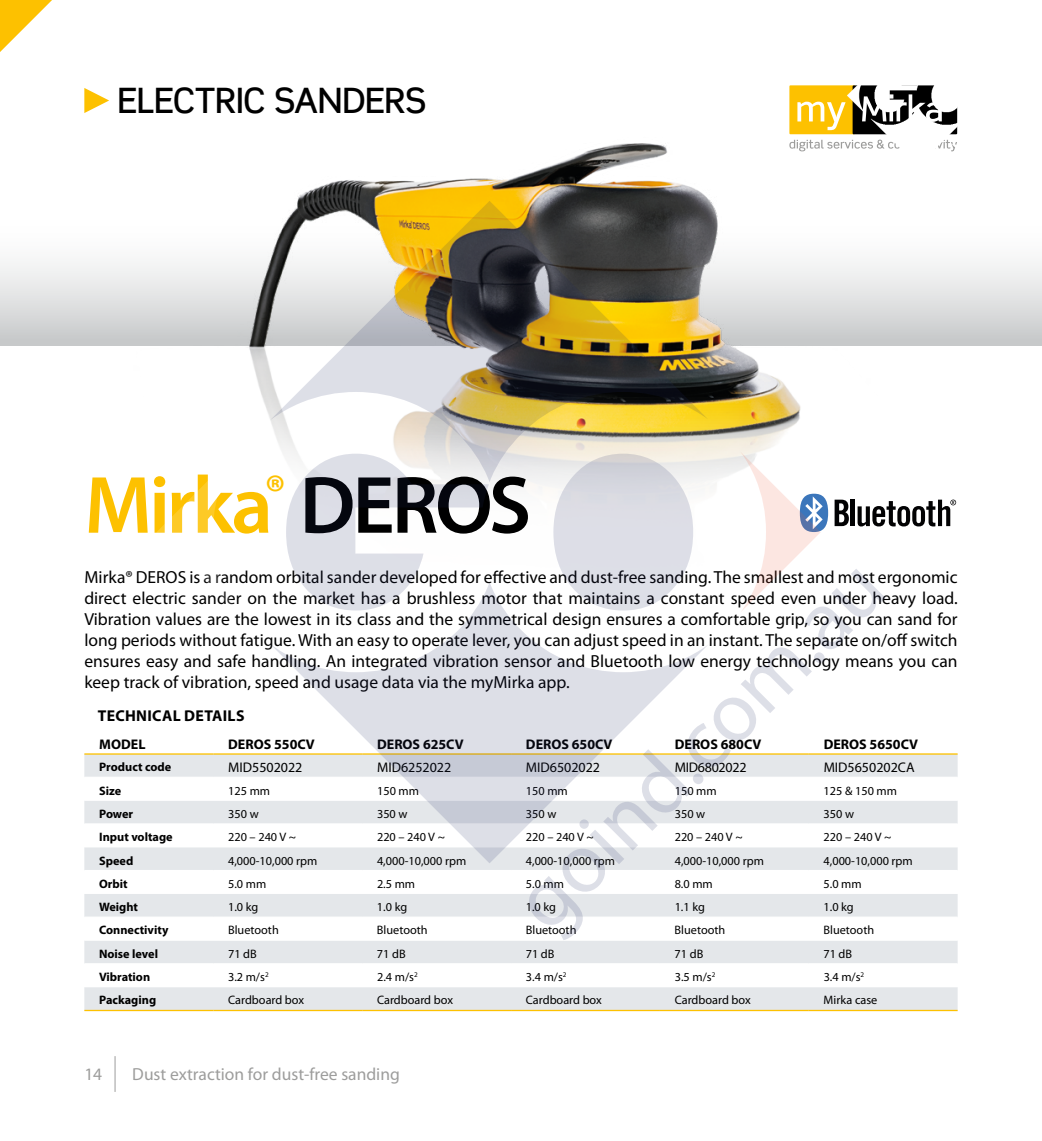
<style>
.page{position:relative;width:1042px;height:1141px;background:#fff}
.page>*{position:absolute;margin:0;border:0;box-sizing:border-box;transform-origin:0 0}
.t1{font:600 81.9px "Myriad Pro";letter-spacing:-.04em;color:#fdc100}
.t2{font:500 35px "Scene Pro";letter-spacing:-.015em;color:#000}
.t3{font:17.5px/21px "Myriad Pro";color:#000;text-align:justify}
.t4{font:17.5px "Myriad Pro";color:#9d9d9c}
.t5{font:700 15.75px "Myriad Pro";letter-spacing:.02em;color:#000}
.t6{font:700 14px "Myriad Pro";color:#000}
.t7{font:14px "Myriad Pro";color:#000}
.t8{font:14px "Myriad Pro";letter-spacing:-.02em;color:#000}
.t9{font:12.25px "Myriad Pro";color:#000}
.t10{font:700 12.25px "Myriad Pro";color:#000}
.s1{color:#000}
</style>
<div class="page">
<img style="left:0;top:134px;width:1042px;height:369px">
<svg style="left:84px;top:88px;width:25px;height:25px"></svg>
<div style="left:84px;top:755px;width:873px;height:255px;background:#e4e7ea"></div>
<svg style="left:84px;top:778px;width:873px;height:209px"></svg>
<hr style="left:84px;top:777px;width:129px;height:1px;background:#fff">
<hr style="left:213px;top:777px;width:149px;height:1px;background:#fff">
<hr style="left:809px;top:777px;width:148px;height:1px;background:#fff">
<hr style="left:84px;top:823px;width:129px;height:2px;background:#fff">
<hr style="left:213px;top:823px;width:149px;height:2px;background:#fff">
<hr style="left:809px;top:823px;width:148px;height:2px;background:#fff">
<hr style="left:84px;top:870px;width:129px;height:1px;background:#fff">
<hr style="left:213px;top:870px;width:149px;height:1px;background:#fff">
<hr style="left:362px;top:870px;width:149px;height:1px;background:#fff">
<hr style="left:511px;top:870px;width:149px;height:1px;background:#fff">
<hr style="left:809px;top:870px;width:148px;height:1px;background:#fff">
<hr style="left:84px;top:917px;width:129px;height:1px;background:#fff">
<hr style="left:213px;top:917px;width:149px;height:1px;background:#fff">
<hr style="left:362px;top:917px;width:149px;height:1px;background:#fff">
<hr style="left:511px;top:917px;width:149px;height:1px;background:#fff">
<hr style="left:809px;top:917px;width:148px;height:1px;background:#fff">
<hr style="left:84px;top:963px;width:129px;height:1px;background:#fff">
<hr style="left:213px;top:963px;width:149px;height:1px;background:#fff">
<hr style="left:362px;top:963px;width:149px;height:1px;background:#fff">
<hr style="left:511px;top:963px;width:149px;height:1px;background:#fff">
<hr style="left:660px;top:963px;width:149px;height:1px;background:#fff">
<hr style="left:809px;top:963px;width:148px;height:1px;background:#fff">
<hr style="left:84px;top:753px;width:129px;height:2px;background:#fdc100">
<hr style="left:213px;top:753px;width:149px;height:2px;background:#fdc100">
<hr style="left:809px;top:753px;width:148px;height:2px;background:#fdc100">
<hr style="left:84px;top:1010px;width:129px;height:1px;background:#fdc100">
<hr style="left:213px;top:1010px;width:149px;height:1px;background:#fdc100">
<hr style="left:362px;top:1010px;width:149px;height:1px;background:#fdc100">
<hr style="left:511px;top:1010px;width:149px;height:1px;background:#fdc100">
<hr style="left:660px;top:1010px;width:149px;height:1px;background:#fdc100">
<hr style="left:809px;top:1010px;width:148px;height:1px;background:#fdc100">
<div style="left:789px;top:85px;width:66px;height:49px;background:#fdc100"></div>
<svg style="left:797px;top:102px;width:48px;height:28px"></svg>
<svg style="left:789px;top:140px;width:59px;height:11px"></svg>
<svg style="left:0;top:0;width:52px;height:52px"></svg>
<img style="left:1041px;top:356px;width:1px;height:147px">
<hr style="left:115px;top:1056px;width:1px;height:36px;background:#9d9d9c">
<img style="left:848px;top:85px;width:156px;height:96px">
<svg style="left:270px;top:201px;width:438px;height:281px;background:#a49a78"></svg>
<svg style="left:270px;top:582px;width:256px;height:281px;fill:#e4e7ea"></svg>
<svg style="left:286px;top:454px;width:203px;height:157px"></svg>
<svg style="left:156px;top:450px;width:84px;height:53px"></svg>
<svg style="left:526px;top:451px;width:430px;height:489px"></svg>
<h2 class="t2" style="left:118px;top:79px;width:310px">ELECTRIC SANDERS</h2>
<h1 class="t1" style="left:84px;top:453px;width:448px">Mirka<sup>®</sup> <span class="s1">DEROS</span></h1>
<p class="t3" style="left:84px;top:566px;width:875px">Mirka® DEROS is a random orbital sander developed for effective and dust-free sanding. The smallest and most ergonomic direct electric sander on the market has a brushless motor that maintains a constant speed even under heavy load.<br>Vibration values are the lowest in its class and the symmetrical design ensures a comfortable grip, so you can sand for long periods without fatigue. With an easy to operate lever, you can adjust speed in an instant. The separate on/off switch ensures easy and safe handling. An integrated vibration sensor and Bluetooth low energy technology means you can keep track of vibration, speed and usage data via the myMirka app.</p>
<p class="t5" style="left:98px;top:706px;width:148px">TECHNICAL DETAILS</p>
<p class="t6" style="left:99px;top:735px;width:48px">MODEL</p>
<p class="t6" style="left:228px;top:735px;width:88px">DEROS 550CV</p>
<p class="t6" style="left:377px;top:735px;width:88px">DEROS 625CV</p>
<p class="t6" style="left:526px;top:735px;width:88px">DEROS 650CV</p>
<p class="t6" style="left:675px;top:735px;width:88px">DEROS 680CV</p>
<p class="t6" style="left:823px;top:735px;width:96px">DEROS 5650CV</p>
<p class="t10" style="left:99px;top:759px;width:74px">Product code</p>
<p class="t7" style="left:228px;top:759px;width:76px">MID5502022</p>
<p class="t7" style="left:377px;top:759px;width:76px">MID6252022</p>
<p class="t7" style="left:526px;top:759px;width:76px">MID6502022</p>
<p class="t8" style="left:675px;top:759px;width:73px">MID6802022</p>
<p class="t7" style="left:823px;top:759px;width:92px">MID5650202CA</p>
<p class="t10" style="left:99px;top:782px;width:24px">Size</p>
<p class="t9" style="left:228px;top:783px;width:43px">125 mm</p>
<p class="t9" style="left:377px;top:783px;width:43px">150 mm</p>
<p class="t9" style="left:526px;top:783px;width:43px">150 mm</p>
<p class="t9" style="left:675px;top:783px;width:43px">150 mm</p>
<p class="t9" style="left:823px;top:783px;width:75px">125 &amp; 150 mm</p>
<p class="t10" style="left:99px;top:806px;width:36px">Power</p>
<p class="t9" style="left:228px;top:806px;width:32px">350 w</p>
<p class="t9" style="left:377px;top:806px;width:32px">350 w</p>
<p class="t9" style="left:526px;top:806px;width:32px">350 w</p>
<p class="t9" style="left:675px;top:806px;width:32px">350 w</p>
<p class="t9" style="left:823px;top:806px;width:32px">350 w</p>
<p class="t10" style="left:99px;top:829px;width:75px">Input voltage</p>
<p class="t9" style="left:228px;top:830px;width:69px">220 – 240 V ~</p>
<p class="t9" style="left:377px;top:830px;width:69px">220 – 240 V ~</p>
<p class="t9" style="left:526px;top:830px;width:69px">220 – 240 V ~</p>
<p class="t9" style="left:675px;top:830px;width:69px">220 – 240 V ~</p>
<p class="t9" style="left:823px;top:830px;width:69px">220 – 240 V ~</p>
<p class="t10" style="left:99px;top:852px;width:36px">Speed</p>
<p class="t9" style="left:228px;top:853px;width:91px">4,000-10,000 rpm</p>
<p class="t9" style="left:377px;top:853px;width:91px">4,000-10,000 rpm</p>
<p class="t9" style="left:526px;top:853px;width:91px">4,000-10,000 rpm</p>
<p class="t9" style="left:675px;top:853px;width:91px">4,000-10,000 rpm</p>
<p class="t9" style="left:823px;top:853px;width:91px">4,000-10,000 rpm</p>
<p class="t10" style="left:99px;top:876px;width:30px">Orbit</p>
<p class="t9" style="left:228px;top:876px;width:40px">5.0 mm</p>
<p class="t9" style="left:377px;top:876px;width:40px">2.5 mm</p>
<p class="t9" style="left:526px;top:876px;width:40px">5.0 mm</p>
<p class="t9" style="left:675px;top:876px;width:40px">8.0 mm</p>
<p class="t9" style="left:823px;top:876px;width:40px">5.0 mm</p>
<p class="t10" style="left:99px;top:899px;width:40px">Weight</p>
<p class="t9" style="left:228px;top:899px;width:32px">1.0 kg</p>
<p class="t9" style="left:377px;top:899px;width:32px">1.0 kg</p>
<p class="t9" style="left:526px;top:899px;width:32px">1.0 kg</p>
<p class="t9" style="left:675px;top:899px;width:32px">1.1 kg</p>
<p class="t9" style="left:823px;top:899px;width:32px">1.0 kg</p>
<p class="t10" style="left:99px;top:922px;width:71px">Connectivity</p>
<p class="t9" style="left:228px;top:923px;width:52px">Bluetooth</p>
<p class="t9" style="left:377px;top:923px;width:52px">Bluetooth</p>
<p class="t9" style="left:526px;top:923px;width:52px">Bluetooth</p>
<p class="t9" style="left:674px;top:923px;width:52px">Bluetooth</p>
<p class="t9" style="left:823px;top:923px;width:52px">Bluetooth</p>
<p class="t10" style="left:99px;top:946px;width:61px">Noise level</p>
<p class="t9" style="left:228px;top:946px;width:30px">71 dB</p>
<p class="t9" style="left:377px;top:946px;width:30px">71 dB</p>
<p class="t9" style="left:526px;top:946px;width:30px">71 dB</p>
<p class="t9" style="left:674px;top:946px;width:30px">71 dB</p>
<p class="t9" style="left:823px;top:946px;width:30px">71 dB</p>
<p class="t10" style="left:99px;top:969px;width:53px">Vibration</p>
<p class="t9" style="left:228px;top:969px;width:42px">3.2 m/s<sup>2</sup></p>
<p class="t9" style="left:377px;top:969px;width:42px">2.4 m/s<sup>2</sup></p>
<p class="t9" style="left:526px;top:969px;width:42px">3.4 m/s<sup>2</sup></p>
<p class="t9" style="left:675px;top:969px;width:42px">3.5 m/s<sup>2</sup></p>
<p class="t9" style="left:823px;top:969px;width:42px">3.4 m/s<sup>2</sup></p>
<p class="t10" style="left:99px;top:992px;width:58px">Packaging</p>
<p class="t9" style="left:228px;top:993px;width:77px">Cardboard box</p>
<p class="t9" style="left:377px;top:993px;width:77px">Cardboard box</p>
<p class="t9" style="left:526px;top:993px;width:77px">Cardboard box</p>
<p class="t9" style="left:675px;top:993px;width:77px">Cardboard box</p>
<p class="t9" style="left:823px;top:993px;width:55px">Mirka case</p>
<p class="t4" style="left:84px;top:1063px;width:19px">14</p>
<p class="t4" style="left:132px;top:1063px;width:269px">Dust extraction for dust-free sanding</p>
</div>
